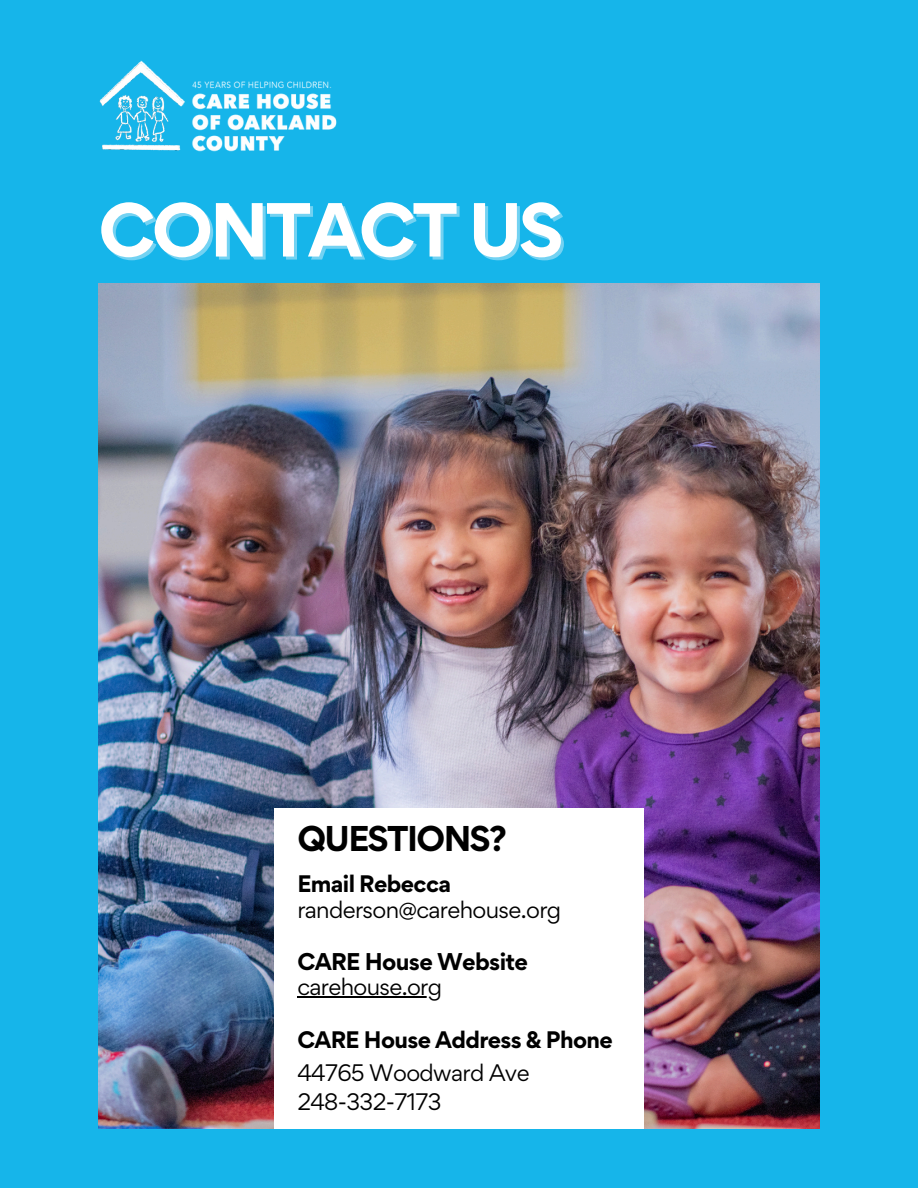
<style>
.page{position:relative;width:918px;height:1188px;background:#16b5ea}
.page>*{position:absolute;margin:0;border:0;box-sizing:border-box;transform-origin:0 0}
.t1{font:700 68.25px "Gordita";letter-spacing:-.05em;color:#fff}
.t2{font:700 31.95px "Gordita";letter-spacing:-.05em;color:#000}
.t3{font:700 21.6px "Gordita";letter-spacing:-.03em;color:#000}
.t4{font:21.3px "Gordita";letter-spacing:-.03em;color:#000}
.t5{font:700 21.3px "Gordita";letter-spacing:-.03em;color:#000}
</style>
<div class="page">
<img style="left:98px;top:283px;width:721px;height:846px">
<div style="left:274px;top:808px;width:370px;height:321px;background:#fff"></div>
<hr style="left:297px;top:996px;width:144px;height:1px;background:#000">
<img style="left:192px;top:81px;width:145px;height:71px">
<img style="left:99px;top:60px;width:86px;height:91px">
<p class="t1" style="left:98px;top:184px;width:467px">CONTACT US</p>
<h3 class="t2" style="left:297px;top:817px;width:211px">QUESTIONS?</h3>
<p class="t5" style="left:297px;top:869px;width:155px">Email Rebecca</p>
<h3 class="t4" style="left:297px;top:896px;width:265px">randerson@carehouse.org</h3>
<h1 class="t3" style="left:297px;top:947px;width:232px">CARE House Website</h1>
<p class="t4" style="left:297px;top:972px;width:146px">carehouse.org</p>
<h2 class="t5" style="left:297px;top:1025px;width:317px">CARE House Address &amp; Phone</h2>
<h3 class="t4" style="left:297px;top:1058px;width:234px">44765 Woodward Ave</h3>
<p class="t4" style="left:297px;top:1088px;width:146px">248-332-7173</p>
</div>
